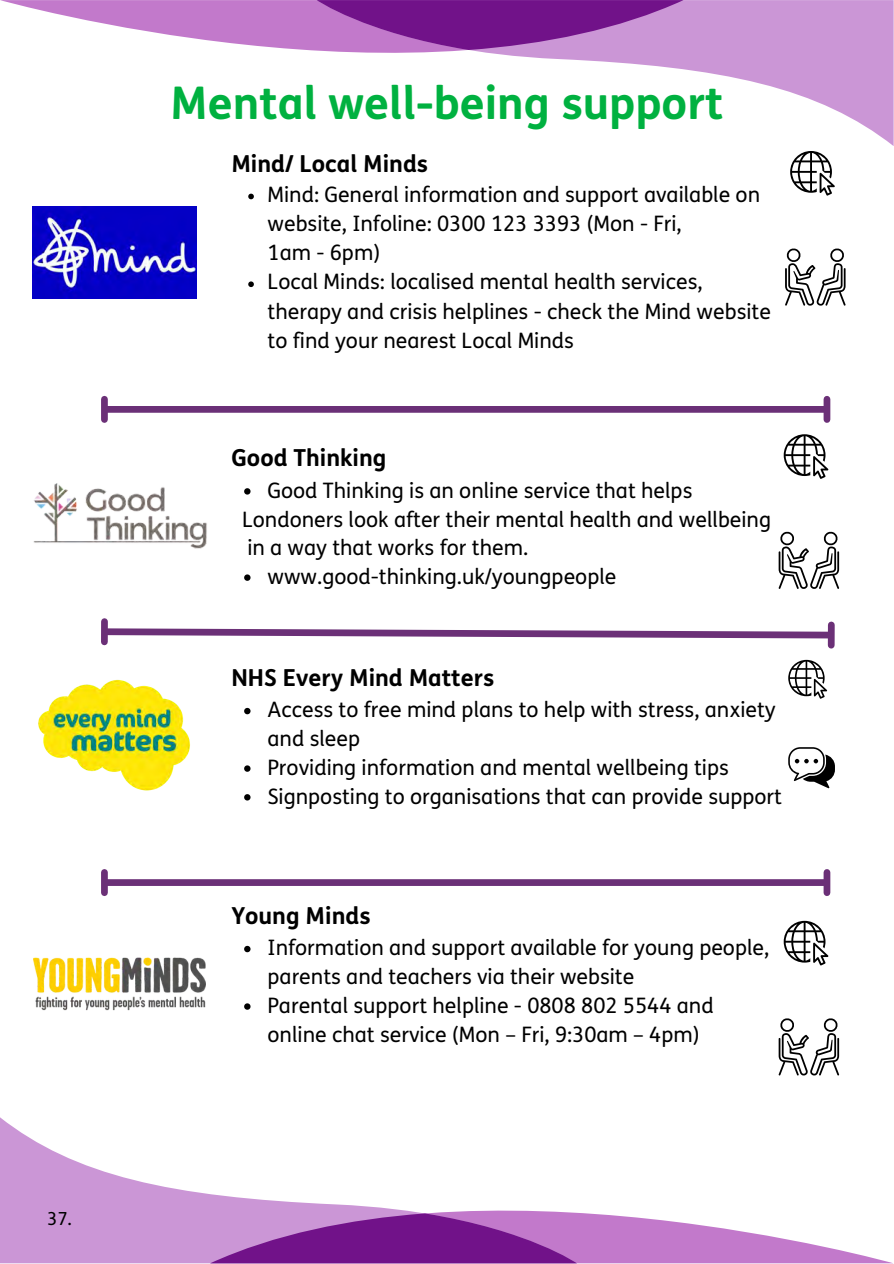
<style>
.page{position:relative;width:894px;height:1264px;background:#fff}
.page>*{position:absolute;margin:0;border:0;box-sizing:border-box;transform-origin:0 0}
.t1{font:700 45px "FS Me";color:#00b140}
.t2{font:700 23.4px "FS Me";color:#000}
.t3{font:21.3px/29.2px "FS Me";color:#000}
.t4{font:18px "FS Me";color:#000}
</style>
<div class="page">
<svg style="left:0;top:0;width:316px;height:51px;fill:#c279cb"></svg>
<svg style="left:316px;top:0;width:577px;height:146px"></svg>
<svg style="left:316px;top:0;width:367px;height:50px;background:#913fa4"></svg>
<svg style="left:576px;top:1212px;width:316px;height:51px;fill:#c279cb"></svg>
<svg style="left:0;top:1117px;width:576px;height:146px"></svg>
<svg style="left:210px;top:1213px;width:366px;height:50px;background:#9240a4"></svg>
<div style="left:106px;top:406px;width:719px;height:7px;background:#6b3077"></div>
<div style="left:101px;top:399px;width:7px;height:20px;background:#6b3077"></div>
<div style="left:823px;top:399px;width:7px;height:20px;background:#6b3077"></div>
<svg style="left:788px;top:660px;width:38px;height:38px"></svg>
<svg style="left:788px;top:747px;width:46px;height:41px"></svg>
<svg style="left:108px;top:625px;width:727px;height:17px"></svg>
<div style="left:101px;top:621px;width:7px;height:21px;background:#6b3077"></div>
<div style="left:827px;top:625px;width:7px;height:20px;background:#6b3077"></div>
<div style="left:106px;top:879px;width:719px;height:7px;background:#6b3077"></div>
<div style="left:101px;top:872px;width:7px;height:20px;background:#6b3077"></div>
<div style="left:823px;top:872px;width:7px;height:20px;background:#6b3077"></div>
<img style="left:32px;top:207px;width:164px;height:92px">
<svg style="left:248px;top:194px;width:6px;height:5px"></svg>
<svg style="left:248px;top:281px;width:6px;height:6px"></svg>
<svg style="left:790px;top:151px;width:44px;height:45px"></svg>
<svg style="left:785px;top:248px;width:60px;height:58px"></svg>
<img style="left:33px;top:483px;width:174px;height:66px">
<svg style="left:244px;top:488px;width:6px;height:6px"></svg>
<svg style="left:244px;top:574px;width:6px;height:7px"></svg>
<svg style="left:783px;top:434px;width:45px;height:45px"></svg>
<svg style="left:778px;top:531px;width:61px;height:58px"></svg>
<svg style="left:244px;top:708px;width:6px;height:6px"></svg>
<svg style="left:244px;top:765px;width:6px;height:6px"></svg>
<svg style="left:244px;top:794px;width:6px;height:6px"></svg>
<img style="left:38px;top:679px;width:152px;height:112px">
<img style="left:34px;top:957px;width:172px;height:54px">
<svg style="left:244px;top:945px;width:6px;height:7px"></svg>
<svg style="left:244px;top:1003px;width:6px;height:6px"></svg>
<svg style="left:783px;top:920px;width:45px;height:45px"></svg>
<svg style="left:778px;top:1018px;width:61px;height:57px"></svg>
<p class="t4" style="left:47px;top:1208px;width:26px">37.</p>
<p class="t1" style="left:170px;top:78px;width:554px">Mental well-being support</p>
<p class="t2" style="left:231px;top:151px;width:198px">Mind/ Local Minds</p>
<h2 class="t3" style="left:267px;top:180px;width:494px">Mind: General information and support available on website, Infoline: 0300 123 3393 (Mon - Fri,<br>1am - 6pm)</h2>
<p class="t3" style="left:267px;top:268px;width:504px">Local Minds: localised mental health services, therapy and crisis helplines - check the Mind website to find your nearest Local Minds</p>
<p class="t2" style="left:231px;top:444px;width:157px">Good Thinking</p>
<p class="t3" style="left:267px;top:476px;width:426px">Good Thinking is an online service that helps</p>
<p class="t3" style="left:242px;top:505px;width:530px;line-height:28.8px">Londoners look after their mental health and wellbeing in a way that works for them.</p>
<p class="t3" style="left:267px;top:562px;width:350px">www.good-thinking.uk/youngpeople</p>
<p class="t2" style="left:231px;top:664px;width:264px">NHS Every Mind Matters</p>
<p class="t3" style="left:267px;top:696px;width:509px;line-height:28.8px">Access to free mind plans to help with stress, anxiety and sleep</p>
<p class="t3" style="left:267px;top:753px;width:462px">Providing information and mental wellbeing tips</p>
<h2 class="t3" style="left:267px;top:782px;width:516px">Signposting to organisations that can provide support</h2>
<p class="t2" style="left:231px;top:902px;width:141px">Young Minds</p>
<p class="t3" style="left:267px;top:934px;width:503px;line-height:28.8px">Information and support available for young people, parents and teachers via their website</p>
<p class="t3" style="left:267px;top:991px;width:447px;line-height:28.8px">Parental support helpline - 0808 802 5544 and online chat service (Mon – Fri, 9:30am – 4pm)</p>
</div>
